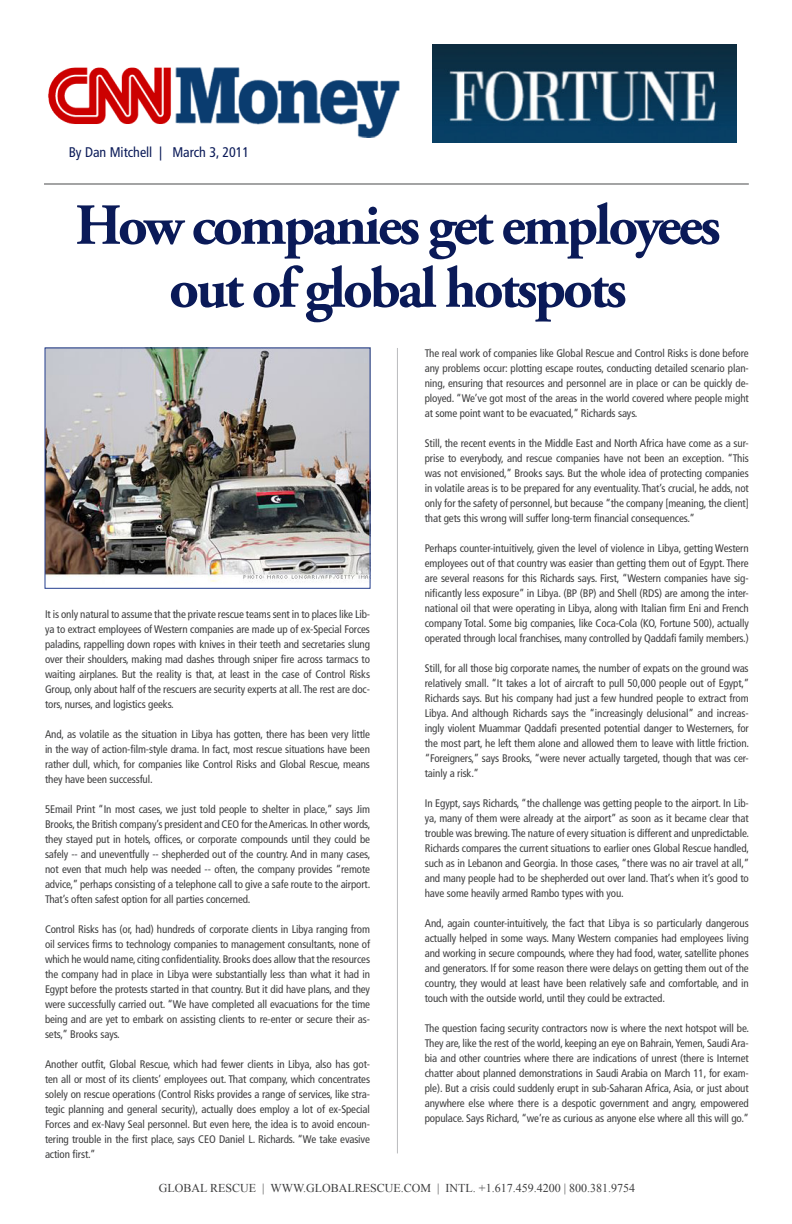
<style>
.page{position:relative;width:792px;height:1224px;background:#fff}
.page>*{position:absolute;margin:0;border:0;box-sizing:border-box;transform-origin:0 0}
.t1{font:700 58px/63px "Adobe Garamond Pro";letter-spacing:-.05em;color:#0a1a58;text-align:center}
.t2{font:condensed 14px "Frutiger LT Std";color:#0a1a58}
.t3{font:12px "Times New Roman";color:#3e3e3f}
.t4{font:condensed 11px/15px "Frutiger LT Std";letter-spacing:-.01em;color:#3e3e3f;text-align:justify}
</style>
<div class="page">
<hr style="left:397px;top:348px;width:1px;height:805px;background:#babbbe">
<img style="left:48px;top:67px;width:352px;height:71px">
<img style="left:432px;top:45px;width:304px;height:97px">
<hr style="left:44px;top:184px;width:705px;height:1px;background:#494a4b">
<img style="left:47px;top:350px;width:321px;height:232px">
<p class="t2" style="left:69px;top:144px;width:182px">By Dan Mitchell | March 3, 2011</p>
<h1 class="t1" style="left:75px;top:195px;width:647px">How companies get employees out of global hotspots</h1>
<p class="t4" style="left:45px;top:607px;width:327px">It is only natural to assume that the private rescue teams sent in to places like Lib&shy;ya to extract employees of Western companies are made up of ex-Special Forces paladins, rappelling down ropes with knives in their teeth and secretaries slung over their shoulders, making mad dashes through sniper fire across tarmacs to waiting airplanes. But the reality is that, at least in the case of Control Risks Group, only about half of the rescuers are security experts at all. The rest are doc&shy;tors, nurses, and logistics geeks.</p>
<p class="t4" style="left:45px;top:727px;width:327px">And, as volatile as the situation in Libya has gotten, there has been very little in the way of action-film-style drama. In fact, most rescue situations have been rather dull, which, for companies like Control Risks and Global Rescue, means they have been successful.</p>
<p class="t4" style="left:45px;top:802px;width:327px">5Email Print “In most cases, we just told people to shelter in place,” says Jim Brooks, the British company’s president and CEO for the Americas. In other words, they stayed put in hotels, offices, or corporate compounds until they could be safely -- and uneventfully -- shepherded out of the country. And in many cases, not even that much help was needed -- often, the company provides “remote advice,” perhaps consisting of a telephone call to give a safe route to the airport.<br>That’s often safest option for all parties concerned.</p>
<p class="t4" style="left:45px;top:922px;width:327px">Control Risks has (or, had) hundreds of corporate clients in Libya ranging from oil services firms to technology companies to management consultants, none of which he would name, citing confidentiality. Brooks does allow that the resources the company had in place in Libya were substantially less than what it had in Egypt before the protests started in that country. But it did have plans, and they were successfully carried out. “We have completed all evacuations for the time being and are yet to embark on assisting clients to re-enter or secure their as&shy;sets,” Brooks says.</p>
<p class="t4" style="left:45px;top:1057px;width:327px">Another outfit, Global Rescue, which had fewer clients in Libya, also has got&shy;ten all or most of its clients’ employees out. That company, which concentrates solely on rescue operations (Control Risks provides a range of services, like stra&shy;tegic planning and general security), actually does employ a lot of ex-Special Forces and ex-Navy Seal personnel. But even here, the idea is to avoid encoun&shy;tering trouble in the first place, says CEO Daniel L. Richards. “We take evasive action first.”</p>
<p class="t4" style="left:425px;top:346px;width:326px">The real work of companies like Global Rescue and Control Risks is done before any problems occur: plotting escape routes, conducting detailed scenario plan&shy;ning, ensuring that resources and personnel are in place or can be quickly de&shy;ployed. “We’ve got most of the areas in the world covered where people might at some point want to be evacuated,” Richards says.</p>
<p class="t4" style="left:425px;top:436px;width:326px">Still, the recent events in the Middle East and North Africa have come as a sur&shy;prise to everybody, and rescue companies have not been an exception. “This was not envisioned,” Brooks says. But the whole idea of protecting companies in volatile areas is to be prepared for any eventuality. That’s crucial, he adds, not only for the safety of personnel, but because “the company [meaning, the client] that gets this wrong will suffer long-term financial consequences.”</p>
<p class="t4" style="left:425px;top:541px;width:326px">Perhaps counter-intuitively, given the level of violence in Libya, getting Western employees out of that country was easier than getting them out of Egypt. There are several reasons for this Richards says. First, “Western companies have sig&shy;nificantly less exposure” in Libya. (BP (BP) and Shell (RDS) are among the inter&shy;national oil that were operating in Libya, along with Italian firm Eni and French company Total. Some big companies, like Coca-Cola (KO, Fortune 500), actually operated through local franchises, many controlled by Qaddafi family members.)</p>
<p class="t4" style="left:425px;top:661px;width:326px">Still, for all those big corporate names, the number of expats on the ground was relatively small. “It takes a lot of aircraft to pull 50,000 people out of Egypt,” Richards says. But his company had just a few hundred people to extract from Libya. And although Richards says the “increasingly delusional” and increas&shy;ingly violent Muammar Qaddafi presented potential danger to Westerners, for the most part, he left them alone and allowed them to leave with little friction. “Foreigners,” says Brooks, “were never actually targeted, though that was cer&shy;tainly a risk.”</p>
<p class="t4" style="left:425px;top:796px;width:326px">In Egypt, says Richards, “the challenge was getting people to the airport. In Lib&shy;ya, many of them were already at the airport” as soon as it became clear that trouble was brewing. The nature of every situation is different and unpredictable.<br>Richards compares the current situations to earlier ones Global Rescue handled, such as in Lebanon and Georgia. In those cases, “there was no air travel at all,” and many people had to be shepherded out over land. That’s when it’s good to have some heavily armed Rambo types with you.</p>
<p class="t4" style="left:425px;top:916px;width:326px">And, again counter-intuitively, the fact that Libya is so particularly dangerous actually helped in some ways. Many Western companies had employees living and working in secure compounds, where they had food, water, satellite phones and generators. If for some reason there were delays on getting them out of the country, they would at least have been relatively safe and comfortable, and in touch with the outside world, until they could be extracted.</p>
<p class="t4" style="left:425px;top:1021px;width:326px">The question facing security contractors now is where the next hotspot will be.<br>They are, like the rest of the world, keeping an eye on Bahrain, Yemen, Saudi Ara&shy;bia and other countries where there are indications of unrest (there is Internet chatter about planned demonstrations in Saudi Arabia on March 11, for exam&shy;ple). But a crisis could suddenly erupt in sub-Saharan Africa, Asia, or just about anywhere else where there is a despotic government and angry, empowered populace. Says Richard, “we’re as curious as anyone else where all this will go.”</p>
<p class="t3" style="left:159px;top:1180px;width:478px">GLOBAL RESCUE | WWW.GLOBALRESCUE.COM | INTL. +1.617.459.4200 | 800.381.9754</p>
</div>
